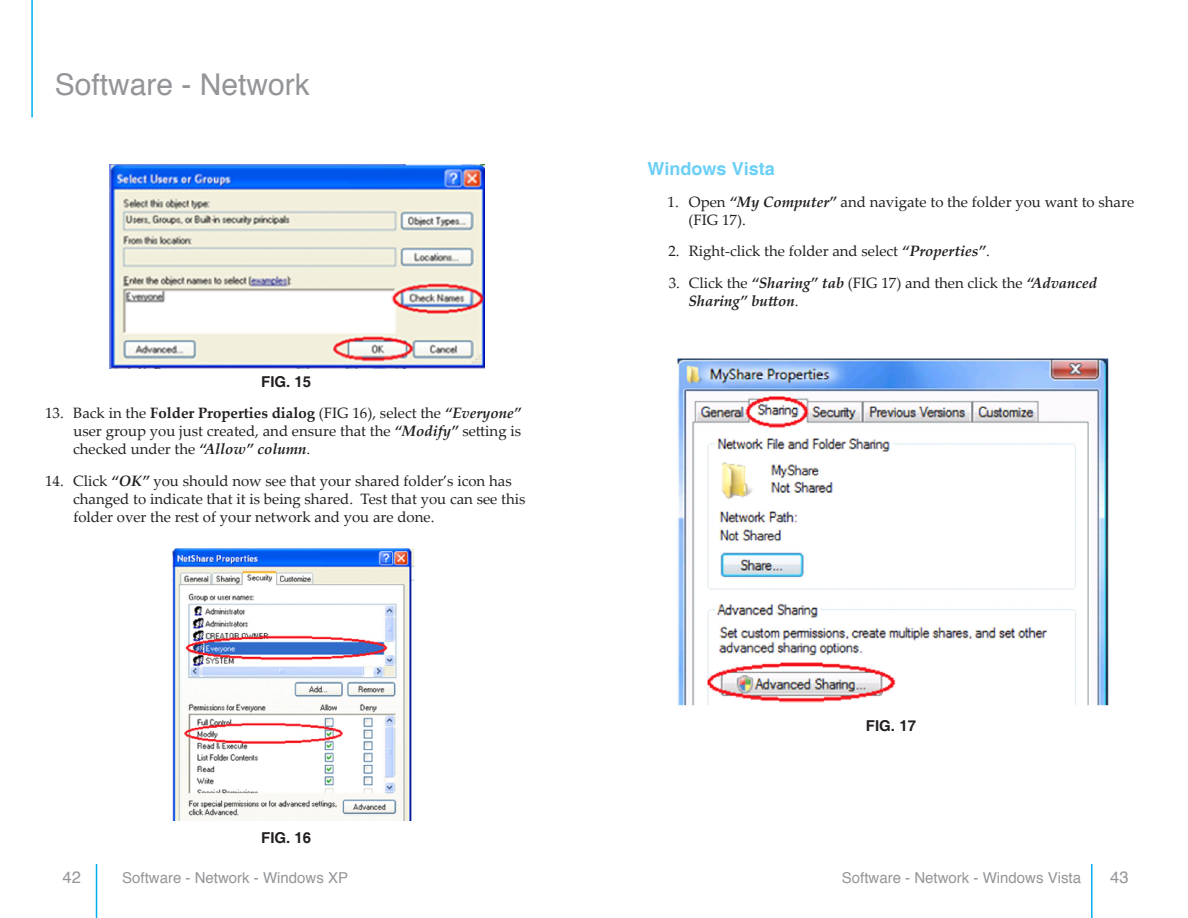
<style>
.page{position:relative;width:1188px;height:918px;background:#fff}
.page>*{position:absolute;margin:0;border:0;box-sizing:border-box;transform-origin:0 0}
.t1{font:30px "Helvetica";color:#939598}
.t2{font:700 18px "Helvetica";color:#6bcff6}
.t3{font:16.5px "Helvetica";color:#939598}
.t4{font:15px/18px "Palatino Linotype";color:#231f20}
.t5{font:italic 700 15px/18px "Palatino Linotype";color:#231f20}
.t6{font:15px "Helvetica";color:#939598}
.t7{font:700 15px "Helvetica";color:#231f20}
.s1{font-weight:700}
.s2{font-weight:700;font-style:italic}
.s3{font-weight:400;font-style:normal}
</style>
<div class="page">
<hr style="left:96px;top:864px;width:1px;height:54px;background:#00aeef">
<hr style="left:31px;top:0;width:2px;height:117px;background:#00aeef">
<hr style="left:1091px;top:864px;width:2px;height:54px;background:#00aeef">
<img style="left:109px;top:164px;width:376px;height:205px">
<img style="left:172px;top:548px;width:242px;height:272px">
<img style="left:677px;top:358px;width:431px;height:348px">
<h1 class="t1" style="left:55px;top:66px;width:257px">Software - Network</h1>
<p class="t7" style="left:261px;top:373px;width:52px">FIG. 15</p>
<p class="t4" style="left:73px;top:404px;width:450px;text-align:justify;text-indent:-28px">13. Back in the <span class="s1">Folder Properties dialog</span> (FIG 16), select the <span class="s2">“Everyone” </span>user group you just created, and ensure that the <span class="s2">“Modify”</span> setting is checked under the <span class="s2">“Allow” column</span>.</p>
<p class="t4" style="left:73px;top:471px;width:454px;text-indent:-28px">14. Click <span class="s2">“OK”</span> you should now see that your shared folder’s icon has changed to indicate that it is being shared. Test that you can see this folder over the rest of your network and you are done.</p>
<p class="t7" style="left:261px;top:828px;width:52px">FIG. 16</p>
<p class="t2" style="left:648px;top:158px;width:129px">Windows Vista</p>
<p class="t4" style="left:688px;top:192px;width:447px;text-indent:-21px">1. Open <span class="s2">“My Computer”</span> and navigate to the folder you want to share (FIG 17).</p>
<p class="t4" style="left:668px;top:242px;width:323px">2. Right-click the folder and select <span class="s2">“Properties”</span>.</p>
<p class="t5" style="left:688px;top:273px;width:410px;text-indent:-20px"><span class="s3">3. Click the</span> “Sharing” tab <span class="s3">(FIG 17) and then click the</span> “Advanced<br>Sharing” button<span class="s3">.</span></p>
<p class="t7" style="left:866px;top:717px;width:52px">FIG. 17</p>
<p class="t3" style="left:63px;top:867px;width:20px">42</p>
<p class="t3" style="left:1110px;top:867px;width:20px">43</p>
<p class="t6" style="left:122px;top:869px;width:227px">Software - Network - Windows XP</p>
<p class="t6" style="left:842px;top:869px;width:241px">Software - Network - Windows Vista</p>
</div>
